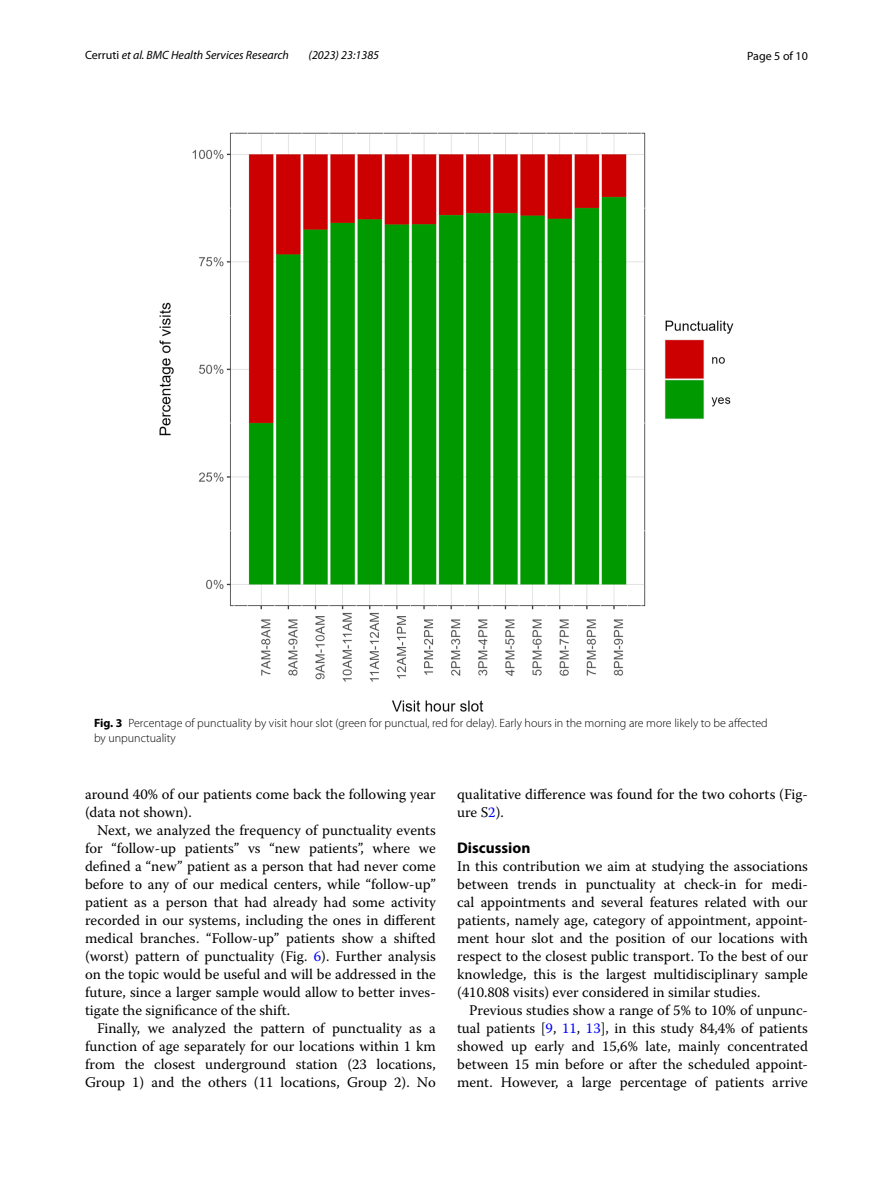
<style>
.page{position:relative;width:893px;height:1187px;background:#fff}
.page>*{position:absolute;margin:0;border:0;box-sizing:border-box;transform-origin:0 0}
.t1{font:700 15.45px "Myriad Pro";color:#000}
.t2{font:14.7px/18px "Warnock Pro";color:#000;text-align:justify}
.t3{font:300 12px/15px "Myriad Pro";color:#000}
.t4{font:italic 12px "Myriad Pro";color:#000}
.t5{font:12px "Myriad Pro";color:#000}
.s1{font-style:normal}
.s2{font-weight:700}
.s3{color:#00f}
</style>
<div class="page">
<img style="left:159px;top:133px;width:575px;height:578px">
<p class="t4" style="left:85px;top:48px;width:205px"><span class="s1">Cerruti</span> et al. BMC Health Services Research</p>
<p class="t4" style="left:309px;top:48px;width:72px">(2023) 23:1385</p>
<p class="t5" style="left:747px;top:48px;width:62px">Page 5 of 10</p>
<p class="t3" style="left:94px;top:715px;width:675px"><span class="s2">Fig. 3</span> Percentage of punctuality by visit hour slot (green for punctual, red for delay). Early hours in the morning are more likely to be affected by unpunctuality</p>
<p class="t2" style="left:85px;top:785px;width:352px">around 40% of our patients come back the following year (data not shown).</p>
<p class="t2" style="left:85px;top:821px;width:352px;text-indent:12px">Next, we analyzed the frequency of punctuality events for “follow-up patients” vs “new patients”, where we defined a “new” patient as a person that had never come before to any of our medical centers, while “follow-up” patient as a person that had already had some activity recorded in our systems, including the ones in different medical branches. “Follow-up” patients show a shifted (worst) pattern of punctuality (Fig. <span class="s3">6</span>). Further analysis on the topic would be useful and will be addressed in the future, since a larger sample would allow to better inves&shy;tigate the significance of the shift.</p>
<p class="t2" style="left:85px;top:1019px;width:352px;text-indent:12px">Finally, we analyzed the pattern of punctuality as a function of age separately for our locations within 1 km from the closest underground station (23 locations, Group 1) and the others (11 locations, Group 2). No</p>
<p class="t2" style="left:457px;top:785px;width:352px">qualitative difference was found for the two cohorts (Fig&shy;ure S<span class="s3">2</span>).</p>
<p class="t1" style="left:457px;top:837px;width:75px">Discussion</p>
<p class="t2" style="left:457px;top:857px;width:352px">In this contribution we aim at studying the associations between trends in punctuality at check-in for medi&shy;cal appointments and several features related with our patients, namely age, category of appointment, appoint&shy;ment hour slot and the position of our locations with respect to the closest public transport. To the best of our knowledge, this is the largest multidisciplinary sample (410.808 visits) ever considered in similar studies.</p>
<p class="t2" style="left:457px;top:1001px;width:352px;text-indent:12px">Previous studies show a range of 5% to 10% of unpunc&shy;tual patients [<span class="s3">9</span>, <span class="s3">11</span>, <span class="s3">13</span>], in this study 84,4% of patients showed up early and 15,6% late, mainly concentrated between 15 min before or after the scheduled appoint&shy;ment. However, a large percentage of patients arrive</p>
</div>
